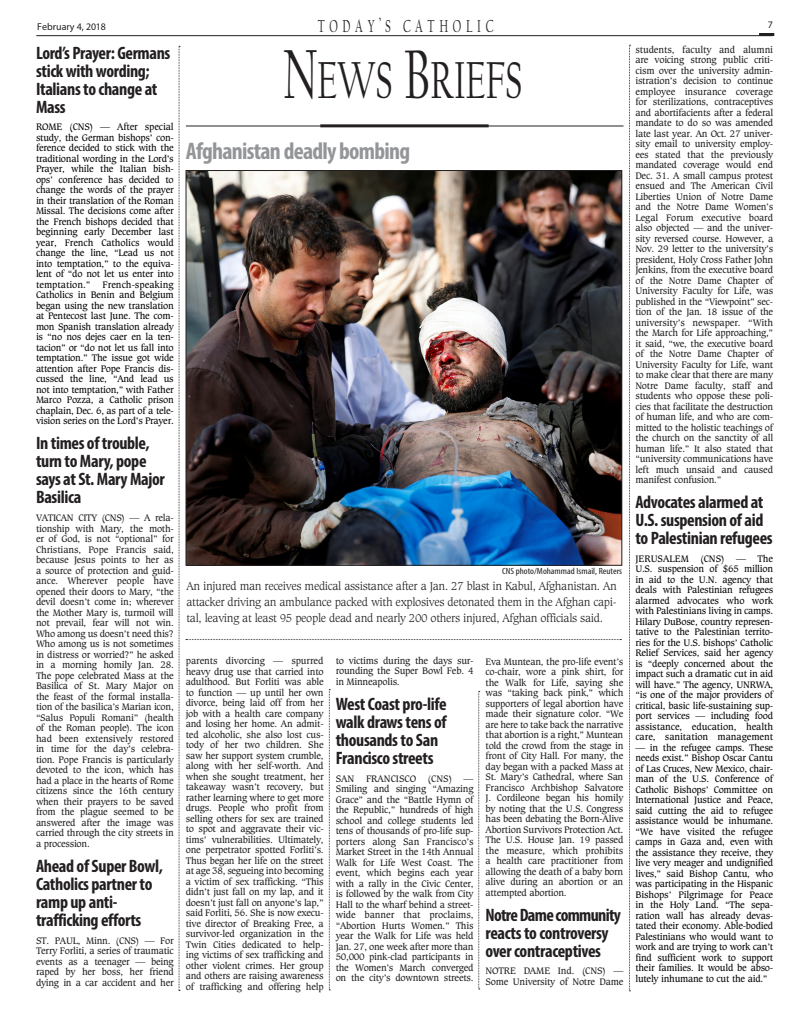
<style>
.page{position:relative;width:810px;height:1026px;background:#fff}
.page>*{position:absolute;margin:0;border:0;box-sizing:border-box;transform-origin:0 0}
.t1{font:54px "FB Californian";color:#231f20;scale:.65 1}
.NEWstandalone{font:700 condensed 24px "Myriad Pro";letter-spacing:-.03em;color:#939598}
.NEWbriefhead{font:700 condensed 18px/18px "Myriad Pro";letter-spacing:-.02em;color:#231f20}
.t2{font:18px "FB Californian";letter-spacing:.4em;color:#231f20;scale:.65 1}
.NEWcutlinebig{font:300 12px/16px "Caxton BT";letter-spacing:-.03em;color:#231f20;text-align:justify}
.NEWnewsbriefbody{font:10px/10.5px "Caxton BT";letter-spacing:-.03em;color:#231f20;text-align:justify}
.NEWnewsbriefbody-2{font:10px/10.5px "Caxton BT";letter-spacing:-.03em;color:#040503;text-align:justify}
.t3{font:10px "Myriad";color:#231f20}
.NEWphotocredit{font:condensed 9px "Myriad Pro";color:#231f20;scale:1.12 1}
.s1{font-size:72px}
</style>
<div class="page">
<hr style="left:36px;top:35px;width:736px;height:1px;background:#231f20">
<hr style="left:759px;top:33px;width:15px;height:3px;background:#231f20">
<svg style="left:629px;top:45px;width:2px;height:947px"></svg>
<svg style="left:179px;top:46px;width:1px;height:945px"></svg>
<hr style="left:320px;top:124px;width:169px;height:3px;background:#231f20">
<hr style="left:186px;top:126px;width:438px;height:1px;background:#231f20">
<img style="left:188px;top:172px;width:432px;height:392px">
<svg style="left:186px;top:639px;width:435px;height:1px"></svg>
<svg style="left:479px;top:691px;width:1px;height:299px"></svg>
<svg style="left:329px;top:689px;width:1px;height:302px"></svg>
<p class="t3" style="left:37px;top:22px;width:70px">February 4, 2018</p>
<h3 class="t2" style="left:318px;top:17px;width:272px">TODAY’S CATHOLIC</h3>
<p class="t3" style="left:768px;top:19px;width:7px">7</p>
<p class="NEWbriefhead" style="left:36px;top:43px;width:136px">Lord’s Prayer: Germans stick with wording;<br>Italians to change at<br>Mass</p>
<p class="NEWnewsbriefbody-2" style="left:36px;top:121px;width:139px">ROME (CNS) — After special study, the German bishops’ con&shy;ference decided to stick with the traditional wording in the Lord’s Prayer, while the Italian bish&shy;ops’ conference has decided to change the words of the prayer in their translation of the Roman Missal. The decisions come after the French bishops decided that beginning early December last year, French Catholics would change the line, “Lead us not into temptation,” to the equiva&shy;lent of “do not let us enter into temptation.” French-speaking Catholics in Benin and Belgium began using the new translation at Pentecost last June. The com&shy;mon Spanish translation already is “no nos dejes caer en la ten&shy;tacion” or “do not let us fall into temptation.” The issue got wide attention after Pope Francis dis&shy;cussed the line, “And lead us not into temptation,” with Father Marco Pozza, a Catholic prison chaplain, Dec. 6, as part of a tele&shy;vision series on the Lord’s Prayer.</p>
<p class="NEWbriefhead" style="left:36px;top:434px;width:130px">In times of trouble, turn to Mary, pope says at St. Mary Major<br>Basilica</p>
<p class="NEWnewsbriefbody" style="left:36px;top:512px;width:139px">VATICAN CITY (CNS) — A rela&shy;tionship with Mary, the moth&shy;er of God, is not “optional” for Christians, Pope Francis said, because Jesus points to her as a source of protection and guid&shy;ance. Wherever people have opened their doors to Mary, “the devil doesn’t come in; wherever the Mother Mary is, turmoil will not prevail, fear will not win.<br>Who among us doesn’t need this?<br>Who among us is not sometimes in distress or worried?” he asked in a morning homily Jan. 28.<br>The pope celebrated Mass at the Basilica of St. Mary Major on the feast of the formal installa&shy;tion of the basilica’s Marian icon, “Salus Populi Romani” (health of the Roman people). The icon had been extensively restored in time for the day’s celebra&shy;tion. Pope Francis is particularly devoted to the icon, which has had a place in the hearts of Rome citizens since the 16th century when their prayers to be saved from the plague seemed to be answered after the image was carried through the city streets in a procession.</p>
<p class="NEWbriefhead" style="left:36px;top:856px;width:128px">Ahead of Super Bowl,<br>Catholics partner to ramp up anti&shy;trafficking efforts</p>
<p class="NEWnewsbriefbody" style="left:36px;top:935px;width:139px">ST. PAUL, Minn. (CNS) — For Terry Forliti, a series of traumatic events as a teenager — being raped by her boss, her friend dying in a car accident and her</p>
<p class="NEWnewsbriefbody" style="left:635px;top:44px;width:139px">students, faculty and alumni are voicing strong public criti&shy;cism over the university admin&shy;istration’s decision to continue employee insurance coverage for sterilizations, contraceptives and abortifacients after a federal mandate to do so was amended late last year. An Oct. 27 univer&shy;sity email to university employ&shy;ees stated that the previously mandated coverage would end Dec. 31. A small campus protest ensued and The American Civil Liberties Union of Notre Dame and the Notre Dame Women’s Legal Forum executive board also objected — and the univer&shy;sity reversed course. However, a Nov. 29 letter to the university’s president, Holy Cross Father John Jenkins, from the executive board of the Notre Dame Chapter of University Faculty for Life, was published in the “Viewpoint” sec&shy;tion of the Jan. 18 issue of the university’s newspaper. “With the March for Life approaching,” it said, “we, the executive board of the Notre Dame Chapter of University Faculty for Life, want to make clear that there are many Notre Dame faculty, staff and students who oppose these poli&shy;cies that facilitate the destruction of human life, and who are com&shy;mitted to the holistic teachings of the church on the sanctity of all human life.” It also stated that “university communications have left much unsaid and caused manifest confusion.”</p>
<p class="NEWbriefhead" style="left:635px;top:493px;width:139px">Advocates alarmed at<br>U.S. suspension of aid to Palestinian refugees</p>
<p class="NEWnewsbriefbody-2" style="left:635px;top:553px;width:139px">JERUSALEM (CNS) — The U.S. suspension of $65 million in aid to the U.N. agency that deals with Palestinian refugees alarmed advocates who work with Palestinians living in camps.<br>Hilary DuBose, country represen&shy;tative to the Palestinian territo&shy;ries for the U.S. bishops’ Catholic Relief Services, said her agency is “deeply concerned about the impact such a dramatic cut in aid will have.” The agency, UNRWA, “is one of the major providers of critical, basic life-sustaining sup&shy;port services — including food assistance, education, health care, sanitation management</p>
<p class="NEWnewsbriefbody-2" style="left:635px;top:742px;width:139px">— in the refugee camps. These needs exist.” Bishop Oscar Cantu of Las Cruces, New Mexico, chair&shy;man of the U.S. Conference of Catholic Bishops’ Committee on International Justice and Peace, said cutting the aid to refugee assistance would be inhumane. “We have visited the refugee camps in Gaza and, even with the assistance they receive, they live very meager and undignified lives,” said Bishop Cantu, who was participating in the Hispanic Bishops’ Pilgrimage for Peace in the Holy Land. “The sepa&shy;ration wall has already devas&shy;tated their economy. Able-bodied Palestinians who would want to work and are trying to work can’t find sufficient work to support their families. It would be abso&shy;lutely inhumane to cut the aid.”</p>
<p class="t1" style="left:282px;top:53px;width:371px"><span class="s1">N</span>EWS <span class="s1">B</span>RIEFS</p>
<p class="NEWstandalone" style="left:186px;top:136px;width:226px">Afghanistan deadly bombing</p>
<p class="NEWphotocredit" style="left:502px;top:565px;width:109px">CNS photo/Mohammad Ismail, Reuters</p>
<p class="NEWcutlinebig" style="left:186px;top:578px;width:432px">An injured man receives medical assistance after a Jan. 27 blast in Kabul, Afghanistan. An attacker driving an ambulance packed with explosives detonated them in the Afghan capi&shy;tal, leaving at least 95 people dead and nearly 200 others injured, Afghan officials said.</p>
<p class="NEWnewsbriefbody" style="left:186px;top:656px;width:139px">parents divorcing — spurred heavy drug use that carried into adulthood. But Forliti was able to function — up until her own divorce, being laid off from her job with a health care company and losing her home. An admit&shy;ted alcoholic, she also lost cus&shy;tody of her two children. She saw her support system crumble, along with her self-worth. And when she sought treatment, her takeaway wasn’t recovery, but rather learning where to get more drugs. People who profit from selling others for sex are trained to spot and aggravate their vic&shy;tims’ vulnerabilities. Ultimately, one perpetrator spotted Forliti’s.<br>Thus began her life on the street at age 38, segueing into becoming a victim of sex trafficking. “This didn’t just fall on my lap, and it doesn’t just fall on anyone’s lap,” said Forliti, 56. She is now execu&shy;tive director of Breaking Free, a survivor-led organization in the Twin Cities dedicated to help&shy;ing victims of sex trafficking and other violent crimes. Her group and others are raising awareness of trafficking and offering help</p>
<p class="NEWnewsbriefbody" style="left:336px;top:655px;width:139px">to victims during the days sur&shy;rounding the Super Bowl Feb. 4 in Minneapolis.</p>
<p class="NEWnewsbriefbody" style="left:486px;top:656px;width:139px">Eva Muntean, the pro-life event’s co-chair, wore a pink shirt, for the Walk for Life, saying she was “taking back pink,” which supporters of legal abortion have made their signature color. “We are here to take back the narrative that abortion is a right,” Muntean told the crowd from the stage in front of City Hall. For many, the day began with a packed Mass at St. Mary’s Cathedral, where San Francisco Archbishop Salvatore J. Cordileone began his homily by noting that the U.S. Congress has been debating the Born-Alive Abortion Survivors Protection Act.<br>The U.S. House Jan. 19 passed the measure, which prohibits a health care practitioner from allowing the death of a baby born alive during an abortion or an attempted abortion.</p>
<p class="NEWbriefhead" style="left:486px;top:905px;width:137px">Notre Dame community reacts to controversy over contraceptives</p>
<p class="NEWnewsbriefbody" style="left:486px;top:966px;width:139px">NOTRE DAME Ind. (CNS) —<br>Some University of Notre Dame</p>
<p class="NEWbriefhead" style="left:336px;top:695px;width:113px">West Coast pro-life walk draws tens of thousands to San<br>Francisco streets</p>
<p class="NEWnewsbriefbody" style="left:336px;top:773px;width:139px">SAN FRANCISCO (CNS) — Smiling and singing “Amazing Grace” and the “Battle Hymn of the Republic,” hundreds of high school and college students led tens of thousands of pro-life sup&shy;porters along San Francisco’s Market Street in the 14th Annual Walk for Life West Coast. The event, which begins each year with a rally in the Civic Center, is followed by the walk from City Hall to the wharf behind a street&shy;wide banner that proclaims, “Abortion Hurts Women.” This year the Walk for Life was held Jan. 27, one week after more than 50,000 pink-clad participants in the Women’s March converged on the city’s downtown streets.</p>
</div>
